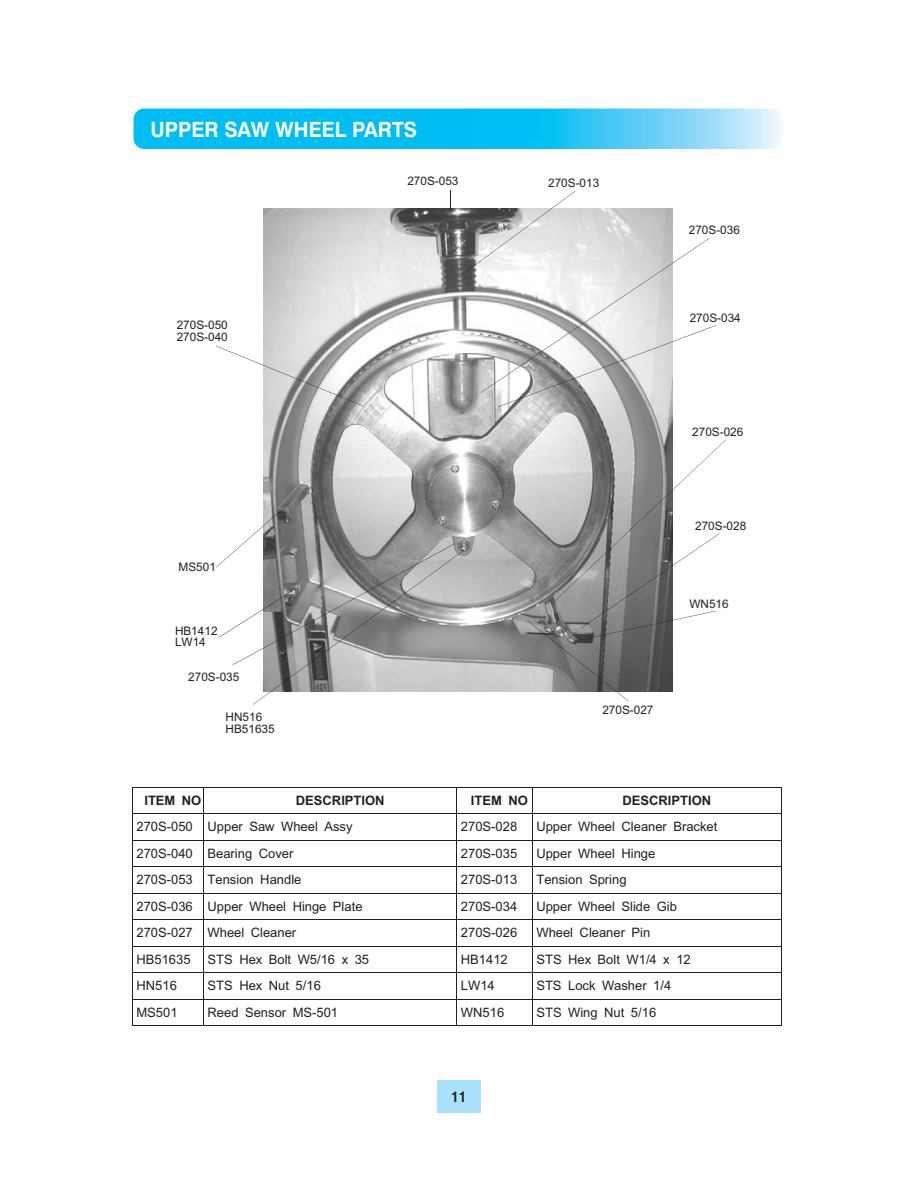
<style>
.page{position:relative;width:918px;height:1188px;background:#fff}
.page>*{position:absolute;margin:0;border:0;box-sizing:border-box;transform-origin:0 0}
.t1{font:700 21px "Swiss 721 BT";color:#fff;scale:.95 1}
.t2{font:700 15px "Swiss 721 BT";color:#231f20;scale:.9 1}
.t3{font:13.05px "Arial";color:#231f20}
.t4{font:700 13.05px "Arial";color:#231f20}
.t5{font:11.85px/11.9px "Arial";color:#231f20}
</style>
<div class="page">
<div style="left:437px;top:1080px;width:44px;height:33px;background:#aae1fa"></div>
<svg style="left:134px;top:109px;width:649px;height:40px;background:#2ac6f4"></svg>
<hr style="left:132px;top:787px;width:72px;height:1px;background:#231f20">
<hr style="left:203px;top:787px;width:254px;height:1px;background:#231f20">
<hr style="left:457px;top:787px;width:76px;height:1px;background:#231f20">
<hr style="left:532px;top:787px;width:250px;height:1px;background:#231f20">
<hr style="left:133px;top:813px;width:71px;height:1px;background:#231f20">
<hr style="left:203px;top:813px;width:254px;height:1px;background:#231f20">
<hr style="left:457px;top:813px;width:324px;height:1px;background:#231f20">
<hr style="left:133px;top:840px;width:71px;height:1px;background:#231f20">
<hr style="left:203px;top:840px;width:254px;height:1px;background:#231f20">
<hr style="left:457px;top:840px;width:324px;height:1px;background:#231f20">
<hr style="left:133px;top:866px;width:71px;height:1px;background:#231f20">
<hr style="left:203px;top:866px;width:254px;height:1px;background:#231f20">
<hr style="left:457px;top:866px;width:324px;height:1px;background:#231f20">
<hr style="left:133px;top:893px;width:71px;height:1px;background:#231f20">
<hr style="left:203px;top:893px;width:254px;height:1px;background:#231f20">
<hr style="left:457px;top:893px;width:324px;height:1px;background:#231f20">
<hr style="left:133px;top:919px;width:71px;height:1px;background:#231f20">
<hr style="left:203px;top:919px;width:254px;height:1px;background:#231f20">
<hr style="left:457px;top:919px;width:324px;height:1px;background:#231f20">
<hr style="left:133px;top:946px;width:71px;height:1px;background:#231f20">
<hr style="left:203px;top:946px;width:254px;height:1px;background:#231f20">
<hr style="left:457px;top:946px;width:324px;height:1px;background:#231f20">
<hr style="left:133px;top:972px;width:71px;height:1px;background:#231f20">
<hr style="left:203px;top:972px;width:254px;height:1px;background:#231f20">
<hr style="left:457px;top:972px;width:324px;height:1px;background:#231f20">
<svg style="left:132px;top:788px;width:1px;height:237px"></svg>
<svg style="left:203px;top:788px;width:1px;height:237px"></svg>
<svg style="left:532px;top:788px;width:1px;height:237px"></svg>
<svg style="left:781px;top:788px;width:1px;height:237px"></svg>
<hr style="left:133px;top:999px;width:71px;height:1px;background:#231f20">
<hr style="left:203px;top:999px;width:254px;height:1px;background:#231f20">
<hr style="left:457px;top:999px;width:324px;height:1px;background:#231f20">
<hr style="left:132px;top:1025px;width:72px;height:1px;background:#231f20">
<hr style="left:203px;top:1025px;width:254px;height:1px;background:#231f20">
<hr style="left:457px;top:1025px;width:76px;height:1px;background:#231f20">
<hr style="left:532px;top:1025px;width:250px;height:1px;background:#231f20">
<img style="left:263px;top:208px;width:409px;height:483px">
<svg style="left:216px;top:346px;width:148px;height:60px"></svg>
<svg style="left:461px;top:191px;width:255px;height:216px"></svg>
<svg style="left:528px;top:440px;width:198px;height:261px"></svg>
<svg style="left:216px;top:503px;width:248px;height:202px"></svg>
<h1 class="t1" style="left:150px;top:117px;width:282px">UPPER SAW WHEEL PARTS</h1>
<p class="t5" style="left:177px;top:320px;width:53px">270S-050<br>270S-040</p>
<p class="t5" style="left:179px;top:562px;width:39px">MS501</p>
<p class="t5" style="left:175px;top:626px;width:44px">HB1412<br>LW14</p>
<p class="t5" style="left:188px;top:673px;width:53px">270S-035</p>
<p class="t5" style="left:226px;top:713px;width:51px">HN516<br>HB51635</p>
<p class="t5" style="left:407px;top:176px;width:53px">270S-053</p>
<p class="t5" style="left:548px;top:178px;width:53px">270S-013</p>
<p class="t5" style="left:689px;top:226px;width:53px">270S-036</p>
<p class="t5" style="left:690px;top:313px;width:53px">270S-034</p>
<p class="t5" style="left:692px;top:427px;width:53px">270S-026</p>
<p class="t5" style="left:695px;top:521px;width:53px">270S-028</p>
<p class="t5" style="left:689px;top:600px;width:41px">WN516</p>
<p class="t5" style="left:602px;top:705px;width:53px">270S-027</p>
<p class="t4" style="left:144px;top:793px;width:59px">ITEM NO</p>
<p class="t4" style="left:296px;top:793px;width:90px">DESCRIPTION</p>
<p class="t4" style="left:471px;top:793px;width:58px">ITEM NO</p>
<p class="t4" style="left:623px;top:793px;width:90px">DESCRIPTION</p>
<p class="t3" style="left:137px;top:822px;width:218px">270S-050 Upper Saw Wheel Assy</p>
<p class="t3" style="left:461px;top:822px;width:58px">270S-028</p>
<p class="t3" style="left:536px;top:822px;width:182px">Upper Wheel Cleaner Bracket</p>
<p class="t3" style="left:137px;top:849px;width:158px">270S-040 Bearing Cover</p>
<p class="t3" style="left:461px;top:849px;width:58px">270S-035</p>
<p class="t3" style="left:536px;top:849px;width:120px">Upper Wheel Hinge</p>
<p class="t3" style="left:137px;top:875px;width:166px">270S-053 Tension Handle</p>
<p class="t3" style="left:461px;top:875px;width:58px">270S-013</p>
<p class="t3" style="left:536px;top:875px;width:92px">Tension Spring</p>
<p class="t3" style="left:137px;top:902px;width:228px">270S-036 Upper Wheel Hinge Plate</p>
<p class="t3" style="left:461px;top:902px;width:58px">270S-034</p>
<p class="t3" style="left:536px;top:902px;width:142px">Upper Wheel Slide Gib</p>
<p class="t3" style="left:137px;top:928px;width:161px">270S-027 Wheel Cleaner</p>
<p class="t3" style="left:461px;top:928px;width:58px">270S-026</p>
<p class="t3" style="left:536px;top:928px;width:115px">Wheel Cleaner Pin</p>
<p class="t3" style="left:137px;top:955px;width:56px">HB51635</p>
<p class="t3" style="left:208px;top:955px;width:163px">STS Hex Bolt W5/16 x 35</p>
<p class="t3" style="left:461px;top:955px;width:48px">HB1412</p>
<p class="t3" style="left:536px;top:955px;width:156px">STS Hex Bolt W1/4 x 12</p>
<p class="t3" style="left:137px;top:981px;width:42px">HN516</p>
<p class="t3" style="left:208px;top:981px;width:115px">STS Hex Nut 5/16</p>
<p class="t3" style="left:461px;top:981px;width:36px">LW14</p>
<p class="t3" style="left:536px;top:981px;width:136px">STS Lock Washer 1/4</p>
<p class="t3" style="left:137px;top:1008px;width:43px">MS501</p>
<p class="t3" style="left:208px;top:1008px;width:132px">Reed Sensor MS-501</p>
<p class="t3" style="left:461px;top:1008px;width:45px">WN516</p>
<p class="t3" style="left:536px;top:1008px;width:121px">STS Wing Nut 5/16</p>
<p class="t2" style="left:451px;top:1088px;width:19px">11</p>
</div>
